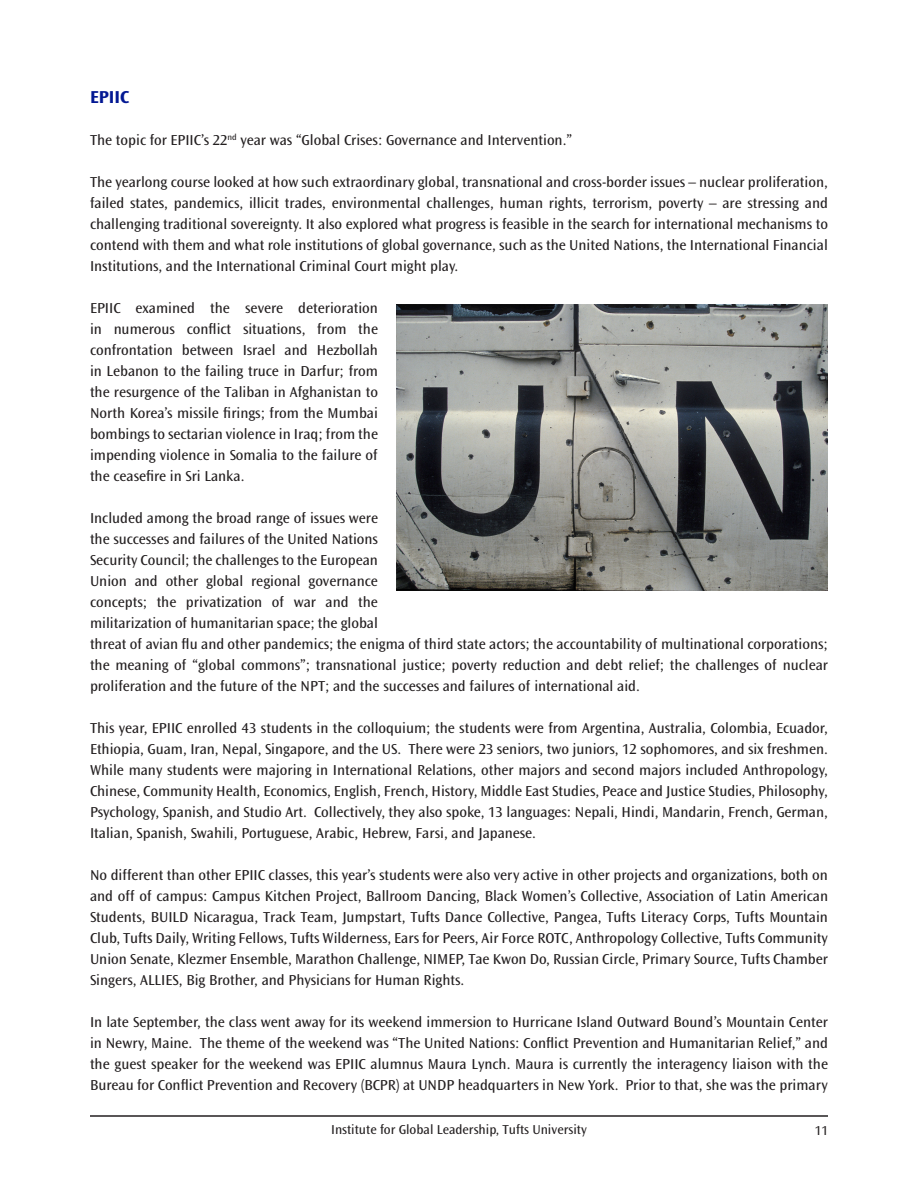
<style>
.page{position:relative;width:918px;height:1188px;background:#fff}
.page>*{position:absolute;margin:0;border:0;box-sizing:border-box;transform-origin:0 0}
.t1{font:700 18px "Ocean Sans Std";color:#031893}
.t2{font:15px/21px "Ocean Sans Std";color:#231f20;text-align:justify}
.t3{font:13.5px "Ocean Sans Std";color:#231f20}
</style>
<div class="page">
<hr style="left:90px;top:1115px;width:738px;height:2px;background:#231f20">
<img style="left:396px;top:304px;width:432px;height:286px">
<p class="t1" style="left:90px;top:87px;width:41px">EPIIC</p>
<p class="t2" style="left:90px;top:130px;width:484px">The topic for EPIIC’s 22<sup>nd</sup> year was “Global Crises: Governance and Intervention.”</p>
<p class="t2" style="left:90px;top:172px;width:739px">The yearlong course looked at how such extraordinary global, transnational and cross-border issues – nuclear proliferation, failed states, pandemics, illicit trades, environmental challenges, human rights, terrorism, poverty – are stressing and challenging traditional sovereignty. It also explored what progress is feasible in the search for international mechanisms to contend with them and what role institutions of global governance, such as the United Nations, the International Financial Institutions, and the International Criminal Court might play.</p>
<p class="t2" style="left:90px;top:298px;width:290px">EPIIC examined the severe deterioration in numerous conflict situations, from the confrontation between Israel and Hezbollah in Lebanon to the failing truce in Darfur; from the resurgence of the Taliban in Afghanistan to North Korea’s missile firings; from the Mumbai bombings to sectarian violence in Iraq; from the impending violence in Somalia to the failure of the ceasefire in Sri Lanka.</p>
<p class="t2" style="left:90px;top:508px;width:740px;text-align:left">Included among the broad range of issues were<br>the successes and failures of the United Nations<br>Security Council; the challenges to the European<br>Union and other global regional governance<br>concepts; the privatization of war and the<br>militarization of humanitarian space; the global<br>threat of avian flu and other pandemics; the enigma of third state actors; the accountability of multinational corporations; the meaning of “global commons”; transnational justice; poverty reduction and debt relief; the challenges of nuclear proliferation and the future of the NPT; and the successes and failures of international aid.</p>
<p class="t2" style="left:90px;top:718px;width:739px">This year, EPIIC enrolled 43 students in the colloquium; the students were from Argentina, Australia, Colombia, Ecuador, Ethiopia, Guam, Iran, Nepal, Singapore, and the US. There were 23 seniors, two juniors, 12 sophomores, and six freshmen.<br>While many students were majoring in International Relations, other majors and second majors included Anthropology, Chinese, Community Health, Economics, English, French, History, Middle East Studies, Peace and Justice Studies, Philosophy, Psychology, Spanish, and Studio Art. Collectively, they also spoke, 13 languages: Nepali, Hindi, Mandarin, French, German, Italian, Spanish, Swahili, Portuguese, Arabic, Hebrew, Farsi, and Japanese.</p>
<p class="t2" style="left:90px;top:865px;width:740px">No different than other EPIIC classes, this year’s students were also very active in other projects and organizations, both on and off of campus: Campus Kitchen Project, Ballroom Dancing, Black Women’s Collective, Association of Latin American Students, BUILD Nicaragua, Track Team, Jumpstart, Tufts Dance Collective, Pangea, Tufts Literacy Corps, Tufts Mountain Club, Tufts Daily, Writing Fellows, Tufts Wilderness, Ears for Peers, Air Force ROTC, Anthropology Collective, Tufts Community Union Senate, Klezmer Ensemble, Marathon Challenge, NIMEP, Tae Kwon Do, Russian Circle, Primary Source, Tufts Chamber Singers, ALLIES, Big Brother, and Physicians for Human Rights.</p>
<p class="t2" style="left:90px;top:1012px;width:740px">In late September, the class went away for its weekend immersion to Hurricane Island Outward Bound’s Mountain Center in Newry, Maine. The theme of the weekend was “The United Nations: Conflict Prevention and Humanitarian Relief,” and the guest speaker for the weekend was EPIIC alumnus Maura Lynch. Maura is currently the interagency liaison with the Bureau for Conflict Prevention and Recovery (BCPR) at UNDP headquarters in New York. Prior to that, she was the primary</p>
<p class="t3" style="left:331px;top:1122px;width:257px">Institute for Global Leadership, Tufts University</p>
<p class="t3" style="left:815px;top:1123px;width:15px">11</p>
</div>
